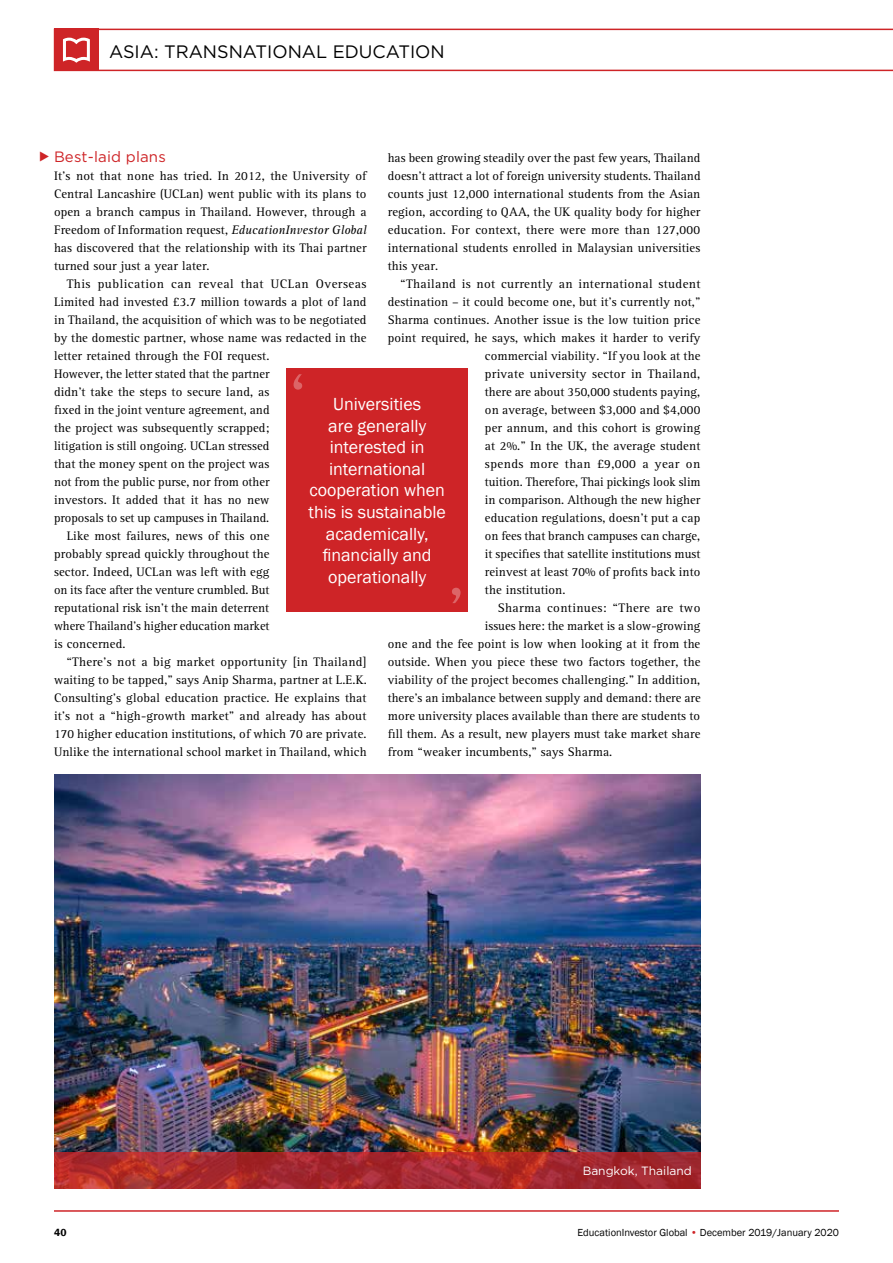
<style>
.page{position:relative;width:893px;height:1263px;background:#fff}
.page>*{position:absolute;margin:0;border:0;box-sizing:border-box;transform-origin:0 0}
.t1{font:21px "MS Gothic";color:#ce2427}
.t2{font:18px/21.6px "Franklin Gothic";color:#fff;text-align:center}
.t3{font:18px "Gotham";color:#000}
.t4{font:15px "Gotham";letter-spacing:.01em;color:#ce2427}
.t5{font:12.75px/18px "Agfa Rotis Serif";letter-spacing:.01em;color:#000;text-align:justify}
.t6{font:12.75px "Agfa Rotis Serif";letter-spacing:.03em;color:#000}
.t7{font:12.75px "Agfa Rotis Serif";letter-spacing:.035em;color:#000}
.t8{font:12px "Gotham";color:#fff}
.t9{font:10.5px "Franklin Gothic";color:#000}
.t10{font:600 10.5px "Franklin Gothic";color:#000}
.s1{font-style:italic}
.s2{color:#ce2427}
</style>
<div class="page">
<svg style="left:54px;top:29px;width:839px;height:42px"></svg>
<hr style="left:54px;top:1210px;width:785px;height:2px;background:#ce2427">
<img style="left:54px;top:774px;width:646px;height:378px">
<div style="left:286px;top:368px;width:182px;height:244px;background:#ce2427"></div>
<svg style="left:294px;top:374px;width:8px;height:16px"></svg>
<svg style="left:452px;top:588px;width:9px;height:15px"></svg>
<svg style="left:54px;top:1152px;width:646px;height:36px;background:#a9292d"></svg>
<h2 class="t3" style="left:109px;top:41px;width:337px">ASIA: TRANSNATIONAL EDUCATION</h2>
<p class="t4" style="left:54px;top:148px;width:113px">Best-laid plans</p>
<p class="t5" style="left:54px;top:167px;width:314px">It’s not that none has tried. In 2012, the University of Central Lancashire (UCLan) went public with its plans to open a branch campus in Thailand. However, through a Freedom of Information request, <span class="s1">EducationInvestor Global </span>has discovered that the relationship with its Thai partner turned sour just a year later.</p>
<p class="t7" style="left:67px;top:277px;width:301px">This publication can reveal that UCLan Overseas</p>
<p class="t5" style="left:54px;top:293px;width:314px">Limited had invested £3.7 million towards a plot of land</p>
<p class="t5" style="left:54px;top:311px;width:314px">in Thailand, the acquisition of which was to be negotiated</p>
<p class="t5" style="left:54px;top:329px;width:314px">by the domestic partner, whose name was redacted in the</p>
<p class="t5" style="left:54px;top:347px;width:217px">letter retained through the FOI request.</p>
<p class="t5" style="left:54px;top:365px;width:217px">However, the letter stated that the partner</p>
<p class="t5" style="left:54px;top:383px;width:217px">didn’t take the steps to secure land, as</p>
<p class="t5" style="left:54px;top:401px;width:217px">fixed in the joint venture agreement, and</p>
<p class="t5" style="left:54px;top:419px;width:217px">the project was subsequently scrapped;</p>
<p class="t5" style="left:54px;top:437px;width:217px">litigation is still ongoing. UCLan stressed</p>
<p class="t5" style="left:54px;top:455px;width:217px">that the money spent on the project was</p>
<p class="t5" style="left:54px;top:473px;width:217px">not from the public purse, nor from other</p>
<p class="t5" style="left:54px;top:491px;width:217px">investors. It added that it has no new</p>
<p class="t5" style="left:54px;top:509px;width:217px">proposals to set up campuses in Thailand.</p>
<p class="t5" style="left:67px;top:527px;width:204px">Like most failures, news of this one</p>
<p class="t5" style="left:54px;top:545px;width:217px">probably spread quickly throughout the</p>
<p class="t5" style="left:54px;top:563px;width:217px">sector. Indeed, UCLan was left with egg</p>
<p class="t5" style="left:54px;top:581px;width:217px">on its face after the venture crumbled. But</p>
<p class="t5" style="left:54px;top:599px;width:217px">reputational risk isn’t the main deterrent</p>
<p class="t5" style="left:54px;top:617px;width:217px">where Thailand’s higher education market</p>
<p class="t5" style="left:54px;top:635px;width:73px">is concerned.</p>
<p class="t5" style="left:67px;top:653px;width:301px">“There’s not a big market opportunity [in Thailand]</p>
<p class="t5" style="left:54px;top:671px;width:314px">waiting to be tapped,” says Anip Sharma, partner at L.E.K.</p>
<p class="t5" style="left:54px;top:689px;width:314px">Consulting’s global education practice. He explains that</p>
<p class="t5" style="left:54px;top:707px;width:314px">it’s not a “high-growth market” and already has about</p>
<p class="t5" style="left:54px;top:725px;width:314px">170 higher education institutions, of which 70 are private.</p>
<p class="t5" style="left:54px;top:743px;width:314px">Unlike the international school market in Thailand, which</p>
<h1 class="t1" style="left:39px;top:146px;width:12px">▶</h1>
<p class="t5" style="left:388px;top:149px;width:314px">has been growing steadily over the past few years, Thailand doesn’t attract a lot of foreign university students. Thailand counts just 12,000 international students from the Asian region, according to QAA, the UK quality body for higher education. For context, there were more than 127,000 international students enrolled in Malaysian universities this year.</p>
<p class="t5" style="left:401px;top:275px;width:301px">“Thailand is not currently an international student</p>
<p class="t5" style="left:388px;top:293px;width:314px">destination – it could become one, but it’s currently not,”</p>
<p class="t5" style="left:388px;top:311px;width:314px">Sharma continues. Another issue is the low tuition price</p>
<p class="t5" style="left:388px;top:329px;width:314px">point required, he says, which makes it harder to verify</p>
<p class="t5" style="left:485px;top:347px;width:217px">commercial viability. “If you look at the</p>
<p class="t5" style="left:485px;top:365px;width:217px">private university sector in Thailand,</p>
<p class="t5" style="left:485px;top:383px;width:217px">there are about 350,000 students paying,</p>
<p class="t5" style="left:485px;top:401px;width:217px">on average, between $3,000 and $4,000</p>
<p class="t5" style="left:485px;top:419px;width:217px">per annum, and this cohort is growing</p>
<p class="t5" style="left:485px;top:437px;width:217px">at 2%.” In the UK, the average student</p>
<p class="t6" style="left:485px;top:457px;width:217px">spends more than £9,000 a year on</p>
<p class="t5" style="left:485px;top:473px;width:217px">tuition. Therefore, Thai pickings look slim</p>
<p class="t5" style="left:485px;top:491px;width:217px">in comparison. Although the new higher</p>
<p class="t5" style="left:485px;top:509px;width:217px">education regulations, doesn’t put a cap</p>
<p class="t5" style="left:485px;top:527px;width:217px">on fees that branch campuses can charge,</p>
<p class="t5" style="left:485px;top:545px;width:217px">it specifies that satellite institutions must</p>
<p class="t5" style="left:485px;top:563px;width:217px">reinvest at least 70% of profits back into</p>
<p class="t5" style="left:485px;top:581px;width:82px">the institution.</p>
<p class="t6" style="left:498px;top:601px;width:204px">Sharma continues: “There are two</p>
<p class="t5" style="left:485px;top:617px;width:217px">issues here: the market is a slow-growing</p>
<p class="t5" style="left:388px;top:635px;width:314px">one and the fee point is low when looking at it from the</p>
<p class="t5" style="left:388px;top:653px;width:314px">outside. When you piece these two factors together, the</p>
<p class="t5" style="left:388px;top:671px;width:314px">viability of the project becomes challenging.” In addition,</p>
<p class="t5" style="left:388px;top:689px;width:314px">there’s an imbalance between supply and demand: there are</p>
<p class="t5" style="left:388px;top:707px;width:314px">more university places available than there are students to</p>
<p class="t5" style="left:388px;top:725px;width:314px">fill them. As a result, new players must take market share</p>
<p class="t5" style="left:388px;top:743px;width:226px">from “weaker incumbents,” says Sharma.</p>
<h2 class="t2" style="left:309px;top:394px;width:139px">Universities<br>are generally interested in international cooperation when this is sustainable academically, financially and operationally</h2>
<p class="t8" style="left:583px;top:1164px;width:111px">Bangkok, Thailand</p>
<p class="t10" style="left:54px;top:1226px;width:14px">40</p>
<p class="t9" style="left:577px;top:1226px;width:263px">EducationInvestor Global <span class="s2">•</span> December 2019/January 2020</p>
</div>
